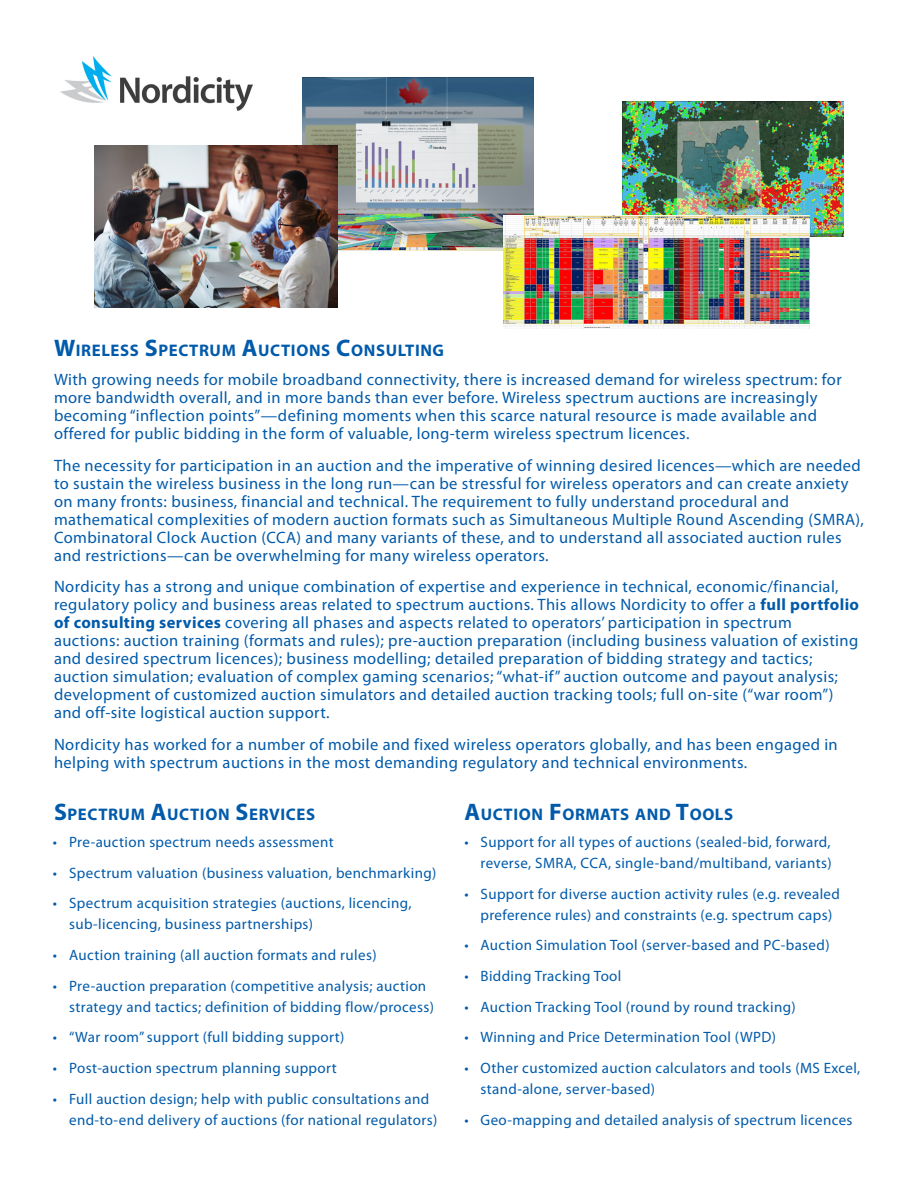
<style>
.page{position:relative;width:918px;height:1188px;background:#fff}
.page>*{position:absolute;margin:0;border:0;box-sizing:border-box;transform-origin:0 0}
.t1{font:700 16.8px "Myriad Pro";letter-spacing:.035em;color:#015aaa}
.Body{font:16.5px/18px "Myriad Pro";letter-spacing:.025em;color:#015aaa}
.t2{font:15px/21px "Myriad Pro";letter-spacing:.025em;color:#015aaa}
.s1{font-size:24px}
.s2{font-weight:700}
</style>
<div class="page">
<img style="left:60px;top:57px;width:193px;height:54px">
<img style="left:303px;top:78px;width:230px;height:172px">
<img style="left:623px;top:101px;width:221px;height:135px">
<img style="left:504px;top:216px;width:305px;height:112px">
<img style="left:94px;top:146px;width:243px;height:162px">
<p class="t1" style="left:54px;top:339px;width:392px"><span class="s1">W</span>IRELESS <span class="s1">S</span>PECTRUM <span class="s1">A</span>UCTIONS <span class="s1">C</span>ONSULTING</p>
<p class="Body" style="left:54px;top:370px;width:789px">With growing needs for mobile broadband connectivity, there is increased demand for wireless spectrum: for more bandwidth overall, and in more bands than ever before. Wireless spectrum auctions are increasingly becoming “inflection points”—defining moments when this scarce natural resource is made available and offered for public bidding in the form of valuable, long-term wireless spectrum licences.</p>
<p class="Body" style="left:54px;top:456px;width:812px">The necessity for participation in an auction and the imperative of winning desired licences—which are needed to sustain the wireless business in the long run—can be stressful for wireless operators and can create anxiety on many fronts: business, financial and technical. The requirement to fully understand procedural and mathematical complexities of modern auction formats such as Simultaneous Multiple Round Ascending (SMRA), Combinatoral Clock Auction (CCA) and many variants of these, and to understand all associated auction rules and restrictions—can be overwhelming for many wireless operators.</p>
<p class="Body" style="left:54px;top:577px;width:807px">Nordicity has a strong and unique combination of expertise and experience in technical, economic/financial, regulatory policy and business areas related to spectrum auctions. This allows Nordicity to offer a <span class="s2">full portfolio of consulting services</span> covering all phases and aspects related to operators’ participation in spectrum auctions: auction training (formats and rules); pre-auction preparation (including business valuation of existing and desired spectrum licences); business modelling; detailed preparation of bidding strategy and tactics; auction simulation; evaluation of complex gaming scenarios; “what-if” auction outcome and payout analysis; development of customized auction simulators and detailed auction tracking tools; full on-site (“war room”) and off-site logistical auction support.</p>
<p class="Body" style="left:54px;top:735px;width:785px">Nordicity has worked for a number of mobile and fixed wireless operators globally, and has been engaged in helping with spectrum auctions in the most demanding regulatory and technical environments.</p>
<p class="t1" style="left:54px;top:804px;width:263px"><span class="s1">S</span>PECTRUM <span class="s1">A</span>UCTION <span class="s1">S</span>ERVICES</p>
<p class="t1" style="left:464px;top:804px;width:270px"><span class="s1">A</span>UCTION <span class="s1">F</span>ORMATS AND <span class="s1">T</span>OOLS</p>
<p class="t2" style="left:53px;top:831px;width:282px">• Pre-auction spectrum needs assessment</p>
<p class="t2" style="left:53px;top:862px;width:385px">• Spectrum valuation (business valuation, benchmarking)</p>
<p class="t2" style="left:69px;top:893px;width:344px;text-indent:-16px">• Spectrum acquisition strategies (auctions, licencing, sub-licencing, business partnerships)</p>
<p class="t2" style="left:53px;top:944px;width:325px">• Auction training (all auction formats and rules)</p>
<p class="t2" style="left:69px;top:975px;width:366px;text-indent:-16px">• Pre-auction preparation (competitive analysis; auction strategy and tactics; definition of bidding flow/process)</p>
<p class="t2" style="left:53px;top:1027px;width:293px">• “War room” support (full bidding support)</p>
<p class="t2" style="left:53px;top:1057px;width:285px">• Post-auction spectrum planning support</p>
<p class="t2" style="left:69px;top:1088px;width:370px;text-indent:-16px">• Full auction design; help with public consultations and end-to-end delivery of auctions (for national regulators)</p>
<p class="t2" style="left:464px;top:831px;width:369px;text-align:right">• Support for all types of auctions (sealed-bid, forward, reverse, SMRA, CCA, single-band/multiband, variants)</p>
<p class="t2" style="left:464px;top:883px;width:377px;text-align:center">• Support for diverse auction activity rules (e.g. revealed preference rules) and constraints (e.g. spectrum caps)</p>
<p class="t2" style="left:464px;top:935px;width:367px">• Auction Simulation Tool (server-based and PC-based)</p>
<p class="t2" style="left:464px;top:965px;width:159px">• Bidding Tracking Tool</p>
<p class="t2" style="left:464px;top:996px;width:333px">• Auction Tracking Tool (round by round tracking)</p>
<p class="t2" style="left:464px;top:1027px;width:313px">• Winning and Price Determination Tool (WPD)</p>
<p class="t2" style="left:481px;top:1057px;width:381px;text-indent:-16px">• Other customized auction calculators and tools (MS Excel, stand-alone, server-based)</p>
<p class="t2" style="left:464px;top:1109px;width:390px">• Geo-mapping and detailed analysis of spectrum licences</p>
</div>
